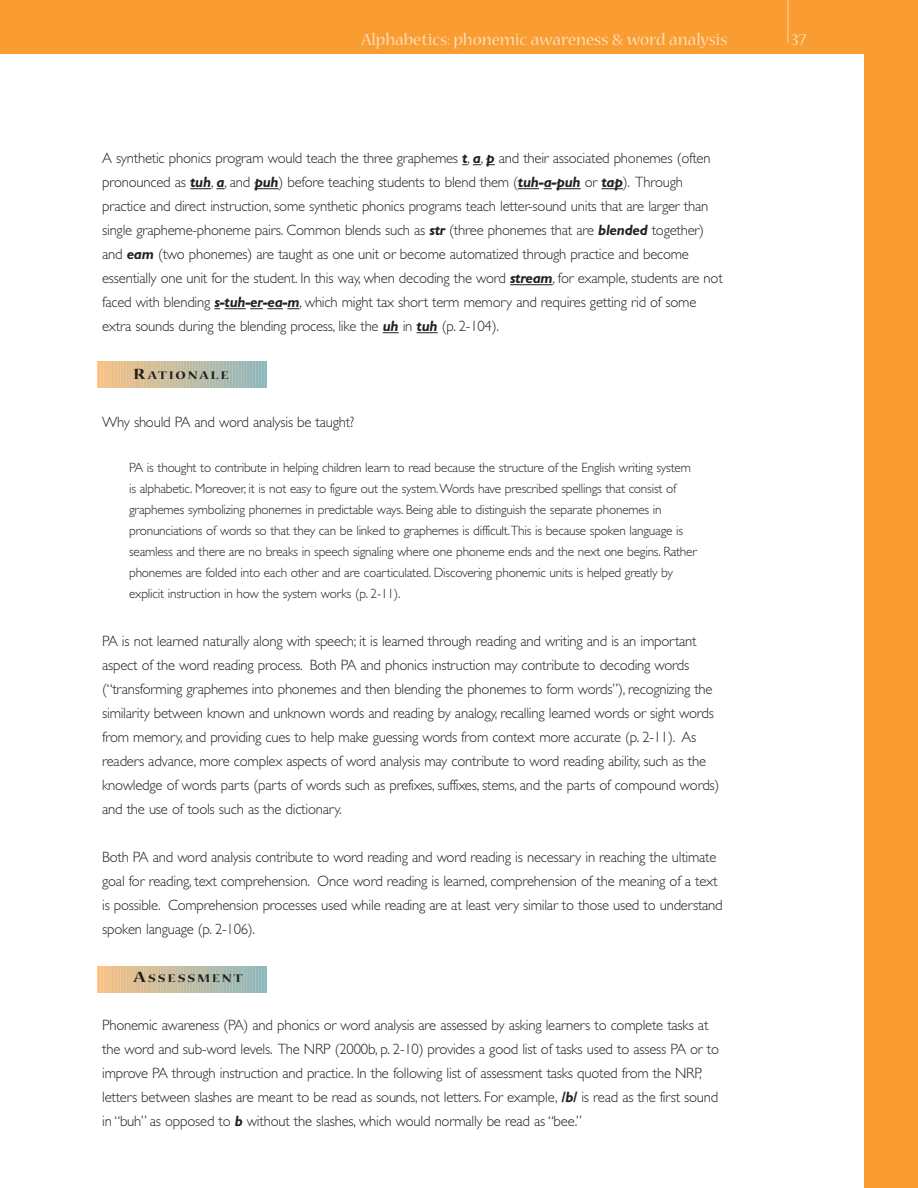
<style>
.page{position:relative;width:918px;height:1188px;background:#fff}
.page>*{position:absolute;margin:0;border:0;box-sizing:border-box;transform-origin:0 0}
.t1{font:18px "Nueva MM 330 475";color:#ffdfba}
.t2{font:300 15px/24px "Gill Sans";letter-spacing:-.015em;color:#231f1f}
.t3{font:300 13.5px/21px "Gill Sans";letter-spacing:-.015em;color:#231f1f}
.t4{font:12.3px "Nueva MM 540 750";letter-spacing:.175em;color:#231f1f}
.s1{font-weight:700;font-style:italic}
.s2{font-size:16.5px}
</style>
<div class="page">
<div style="left:0;top:0;width:918px;height:54px;background:#f99c31"></div>
<hr style="left:787px;top:0;width:2px;height:43px;background:#fdc280">
<div style="left:864px;top:0;width:54px;height:1188px;background:#f99c31"></div>
<svg style="left:98px;top:967px;width:169px;height:25px;background:#c3bea4"></svg>
<svg style="left:98px;top:362px;width:169px;height:25px;background:#c3bea4"></svg>
<svg style="left:462px;top:164px;width:33px;height:1px"></svg>
<svg style="left:190px;top:188px;width:35px;height:1px"></svg>
<svg style="left:254px;top:188px;width:25px;height:1px"></svg>
<svg style="left:518px;top:188px;width:63px;height:1px"></svg>
<svg style="left:601px;top:188px;width:22px;height:1px"></svg>
<svg style="left:510px;top:284px;width:43px;height:1px"></svg>
<svg style="left:215px;top:308px;width:85px;height:1px"></svg>
<svg style="left:383px;top:332px;width:16px;height:1px"></svg>
<svg style="left:417px;top:332px;width:21px;height:1px"></svg>
<p class="t1" style="left:361px;top:32px;width:368px">Alphabetics: phonemic awareness &amp; word analysis</p>
<p class="t1" style="left:791px;top:32px;width:16px">37</p>
<p class="t2" style="left:102px;top:148px;width:622px">A synthetic phonics program would teach the three graphemes <span class="s1">t</span>, <span class="s1">a</span>, <span class="s1">p</span> and their associated phonemes (often pronounced as <span class="s1">tuh</span>, <span class="s1">a</span>, and <span class="s1">puh</span>) before teaching students to blend them (<span class="s1">tuh-a-puh</span> or <span class="s1">tap</span>). Through practice and direct instruction, some synthetic phonics programs teach letter-sound units that are larger than single grapheme-phoneme pairs. Common blends such as <span class="s1">str</span> (three phonemes that are <span class="s1">blended</span> together) and <span class="s1">eam</span> (two phonemes) are taught as one unit or become automatized through practice and become essentially one unit for the student. In this way, when decoding the word <span class="s1">stream</span>, for example, students are not faced with blending <span class="s1">s-tuh-er-ea-m</span>, which might tax short term memory and requires getting rid of some extra sounds during the blending process, like the <span class="s1">uh</span> in <span class="s1">tuh</span> (p. 2-104).</p>
<p class="t4" style="left:134px;top:370px;width:96px"><span class="s2">R</span>ATIONALE</p>
<p class="t2" style="left:102px;top:412px;width:254px">Why should PA and word analysis be taught?</p>
<p class="t3" style="left:129px;top:459px;width:569px">PA is thought to contribute in helping children learn to read because the structure of the English writing system is alphabetic. Moreover, it is not easy to figure out the system.Words have prescribed spellings that consist of graphemes symbolizing phonemes in predictable ways. Being able to distinguish the separate phonemes in pronunciations of words so that they can be linked to graphemes is difficult.This is because spoken language is seamless and there are no breaks in speech signaling where one phoneme ends and the next one begins. Rather phonemes are folded into each other and are coarticulated. Discovering phonemic units is helped greatly by explicit instruction in how the system works (p. 2-11).</p>
<p class="t2" style="left:102px;top:631px;width:619px">PA is not learned naturally along with speech; it is learned through reading and writing and is an important aspect of the word reading process. Both PA and phonics instruction may contribute to decoding words (“transforming graphemes into phonemes and then blending the phonemes to form words”), recognizing the similarity between known and unknown words and reading by analogy, recalling learned words or sight words from memory, and providing cues to help make guessing words from context more accurate (p. 2-11). As readers advance, more complex aspects of word analysis may contribute to word reading ability, such as the knowledge of words parts (parts of words such as prefixes, suffixes, stems, and the parts of compound words) and the use of tools such as the dictionary.</p>
<p class="t2" style="left:102px;top:847px;width:622px">Both PA and word analysis contribute to word reading and word reading is necessary in reaching the ultimate goal for reading, text comprehension. Once word reading is learned, comprehension of the meaning of a text is possible. Comprehension processes used while reading are at least very similar to those used to understand spoken language (p. 2-106).</p>
<p class="t4" style="left:134px;top:973px;width:110px"><span class="s2">A</span>SSESSMENT</p>
<p class="t2" style="left:102px;top:1015px;width:618px">Phonemic awareness (PA) and phonics or word analysis are assessed by asking learners to complete tasks at the word and sub-word levels. The NRP (2000b, p. 2-10) provides a good list of tasks used to assess PA or to improve PA through instruction and practice. In the following list of assessment tasks quoted from the NRP, letters between slashes are meant to be read as sounds, not letters. For example, <span class="s1">/b/</span> is read as the first sound in “buh” as opposed to <span class="s1">b</span> without the slashes, which would normally be read as “bee.”</p>
</div>
